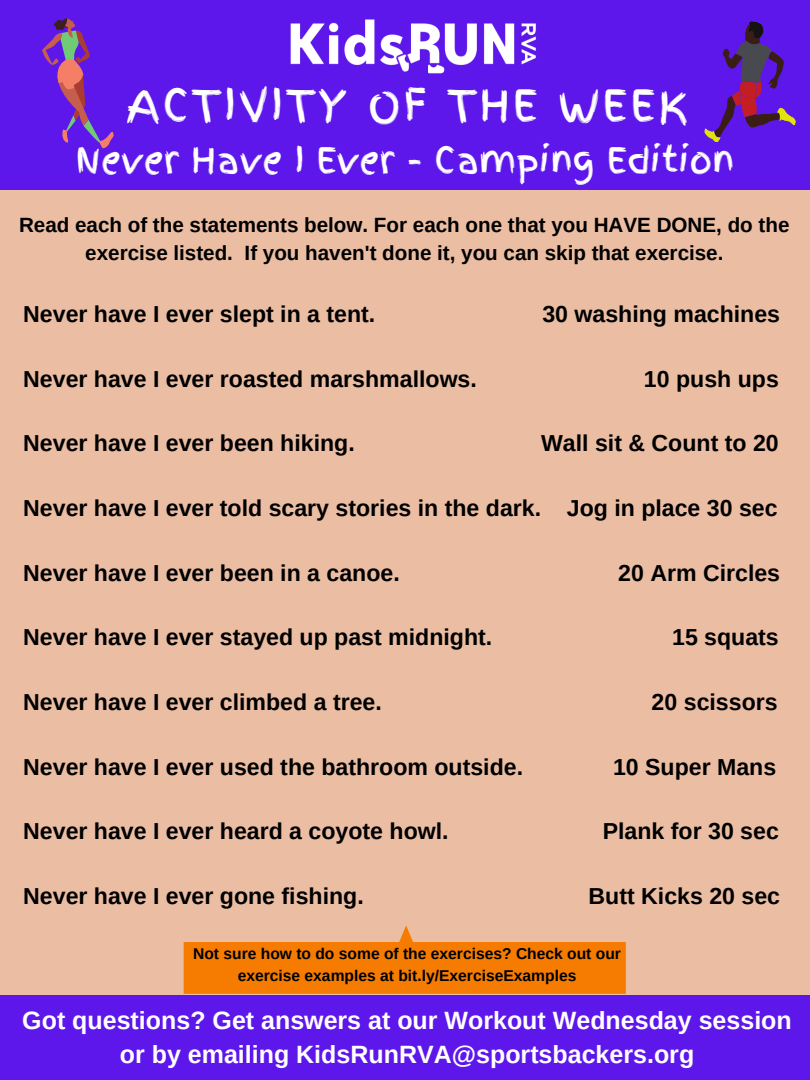
<style>
.page{position:relative;width:810px;height:1080px;background:#ebbda3}
.page>*{position:absolute;margin:0;border:0;box-sizing:border-box;transform-origin:0 0}
.t1{font:43.12px "Finger Paint";letter-spacing:.075em;color:#fff}
.t2{font:35.19px "Finger Paint";color:#fff}
.t3{font:700 25px/34.7px "Arimo";color:#fff;text-align:center}
.t4{font:700 23.12px "Arimo";color:#000}
.t5{font:700 20.62px/28.6px "Arimo";color:#000;text-align:center}
.t6{font:700 15.62px/21.6px "Arimo";color:#000;text-align:center}
</style>
<div class="page">
<div style="left:0;top:0;width:810px;height:189px;background:#5e17eb"></div>
<svg style="left:184px;top:925px;width:442px;height:69px"></svg>
<div style="left:0;top:995px;width:810px;height:85px;background:#5e17eb"></div>
<img style="left:290px;top:19px;width:246px;height:55px">
<svg style="left:704px;top:21px;width:92px;height:121px"></svg>
<svg style="left:42px;top:18px;width:72px;height:131px"></svg>
<p class="t1" style="left:126px;top:74px;width:563px">ACTIVITY OF THE WEEK</p>
<p class="t2" style="left:76px;top:135px;width:660px">Never Have I Ever - Camping Edition</p>
<p class="t5" style="left:19px;top:210px;width:772px">Read each of the statements below. For each one that you HAVE DONE, do the exercise listed. If you haven't done it, you can skip that exercise.</p>
<p class="t4" style="left:23px;top:301px;width:354px">Never have I ever slept in a tent.</p>
<p class="t4" style="left:542px;top:301px;width:239px">30 washing machines</p>
<p class="t4" style="left:23px;top:366px;width:455px">Never have I ever roasted marshmallows.</p>
<p class="t4" style="left:644px;top:366px;width:136px">10 push ups</p>
<p class="t4" style="left:23px;top:430px;width:333px">Never have I ever been hiking.</p>
<p class="t4" style="left:541px;top:430px;width:239px">Wall sit &amp; Count to 20</p>
<p class="t4" style="left:23px;top:495px;width:756px">Never have I ever told scary stories in the dark. Jog in place 30 sec</p>
<p class="t4" style="left:23px;top:560px;width:378px">Never have I ever been in a canoe.</p>
<p class="t4" style="left:618px;top:560px;width:163px">20 Arm Circles</p>
<p class="t4" style="left:23px;top:624px;width:471px">Never have I ever stayed up past midnight.</p>
<p class="t4" style="left:672px;top:624px;width:108px">15 squats</p>
<p class="t4" style="left:23px;top:689px;width:360px">Never have I ever climbed a tree.</p>
<p class="t4" style="left:652px;top:689px;width:127px">20 scissors</p>
<p class="t4" style="left:23px;top:754px;width:501px">Never have I ever used the bathroom outside.</p>
<p class="t4" style="left:613px;top:754px;width:165px">10 Super Mans</p>
<p class="t4" style="left:23px;top:818px;width:427px">Never have I ever heard a coyote howl.</p>
<p class="t4" style="left:603px;top:818px;width:178px">Plank for 30 sec</p>
<p class="t4" style="left:23px;top:883px;width:342px">Never have I ever gone fishing.</p>
<p class="t4" style="left:589px;top:883px;width:193px">Butt Kicks 20 sec</p>
<p class="t6" style="left:193px;top:943px;width:429px">Not sure how to do some of the exercises? Check out our exercise examples at bit.ly/ExerciseExamples</p>
<p class="t3" style="left:22px;top:1003px;width:771px">Got questions? Get answers at our Workout Wednesday session or by emailing KidsRunRVA@sportsbackers.org</p>
</div>
